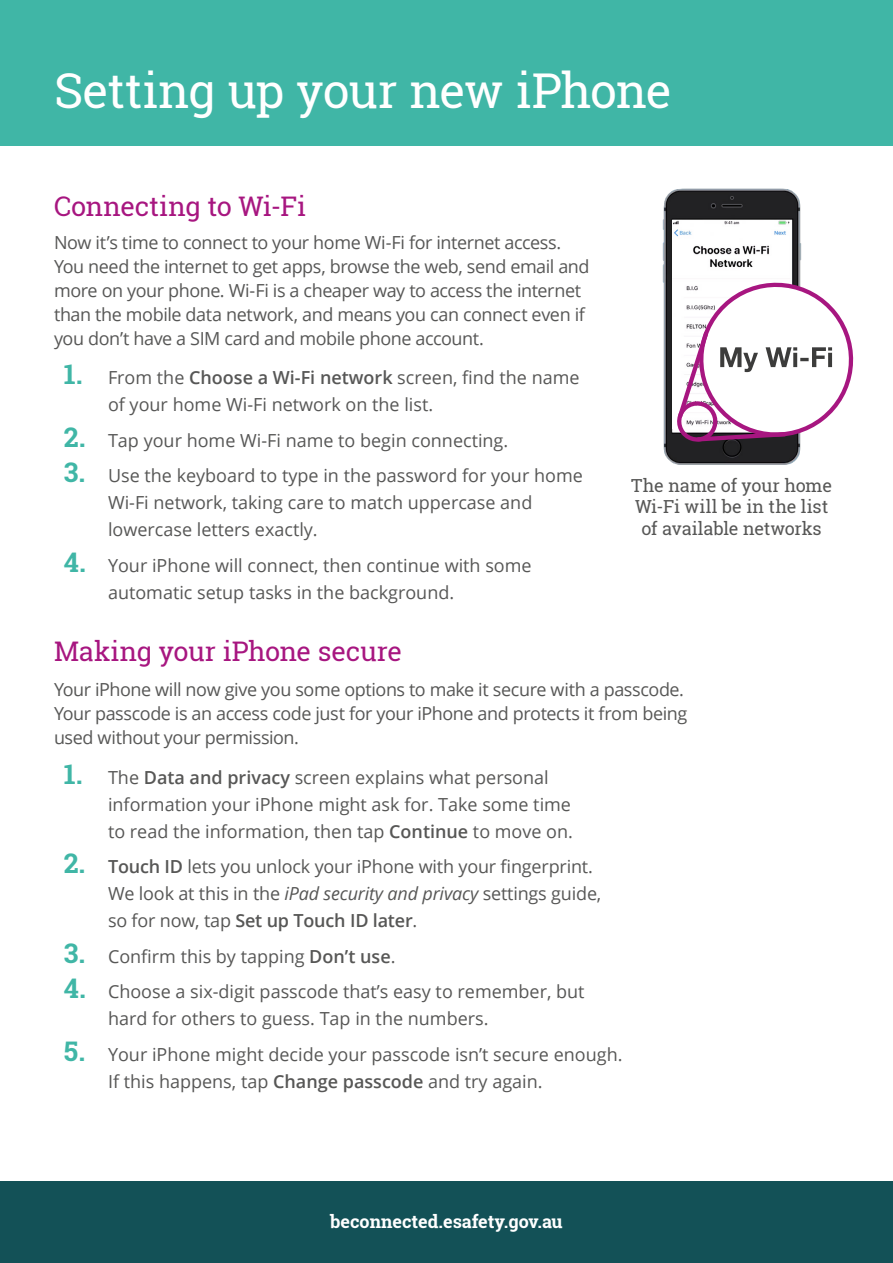
<style>
.page{position:relative;width:893px;height:1263px;background:#fff}
.page>*{position:absolute;margin:0;border:0;box-sizing:border-box;transform-origin:0 0}
.t1{font:48px "Roboto Slab";letter-spacing:-.02em;color:#fff}
.t2{font:27px "Roboto Slab";letter-spacing:-.01em;color:#a71680}
.t3{font:18px/27px "Open Sans";color:#575756}
.t4{font:18px/24px "Open Sans";letter-spacing:-.025em;color:#575756}
.t5{font:18px/21.6px "Roboto Slab";letter-spacing:-.005em;color:#575756;text-align:center}
.t6{font:700 18px "Roboto Slab";color:#fff}
.s1{font-family:"Roboto Slab";font-weight:700;font-size:27px;color:#40b6a6}
.s2{font-weight:600}
.s3{font-style:italic}
</style>
<div class="page">
<div style="left:0;top:1181px;width:893px;height:82px;background:#135157"></div>
<div style="left:0;top:0;width:893px;height:145px;background:#40b6a6"></div>
<img style="left:662px;top:188px;width:140px;height:277px">
<img style="left:672px;top:221px;width:119px;height:54px">
<svg style="left:672px;top:275px;width:182px;height:171px"></svg>
<h1 class="t1" style="left:54px;top:58px;width:619px">Setting up your new iPhone</h1>
<h2 class="t2" style="left:54px;top:188px;width:254px">Connecting to Wi-Fi</h2>
<p class="t4" style="left:54px;top:230px;width:537px">Now it’s time to connect to your home Wi-Fi for internet access.<br>You need the internet to get apps, browse the web, send email and more on your phone. Wi-Fi is a cheaper way to access the internet than the mobile data network, and means you can connect even if you don’t have a SIM card and mobile phone account.</p>
<p class="t3" style="left:108px;top:364px;width:473px;text-indent:-44px"><span class="s1">1.</span> From the <span class="s2">Choose a Wi-Fi network</span> screen, find the name of your home Wi-Fi network on the list.</p>
<p class="t3" style="left:64px;top:426px;width:446px"><span class="s1">2.</span> Tap your home Wi-Fi name to begin connecting.</p>
<p class="t3" style="left:108px;top:462px;width:476px;text-indent:-44px"><span class="s1">3.</span> Use the keyboard to type in the password for your home<br>Wi-Fi network, taking care to match uppercase and lowercase letters exactly.</p>
<p class="t3" style="left:108px;top:551px;width:425px;text-indent:-44px"><span class="s1">4.</span> Your iPhone will connect, then continue with some automatic setup tasks in the background.</p>
<h2 class="t2" style="left:54px;top:633px;width:350px">Making your iPhone secure</h2>
<p class="t4" style="left:54px;top:677px;width:635px">Your iPhone will now give you some options to make it secure with a passcode.<br>Your passcode is an access code just for your iPhone and protects it from being used without your permission.</p>
<p class="t3" style="left:108px;top:763px;width:466px;text-indent:-44px"><span class="s1">1.</span> The <span class="s2">Data and privacy</span> screen explains what personal information your iPhone might ask for. Take some time to read the information, then tap <span class="s2">Continue</span> to move on.</p>
<p class="t3" style="left:108px;top:853px;width:495px;text-indent:-44px"><span class="s1">2.</span> <span class="s2">Touch ID</span> lets you unlock your iPhone with your fingerprint.<br>We look at this in the <span class="s3">iPad security and privacy</span> settings guide, so for now, tap <span class="s2">Set up Touch ID later</span>.</p>
<p class="t3" style="left:64px;top:942px;width:333px"><span class="s1">3.</span> Confirm this by tapping <span class="s2">Don’t use</span>.</p>
<p class="t3" style="left:108px;top:978px;width:478px;text-indent:-44px"><span class="s1">4.</span> Choose a six-digit passcode that’s easy to remember, but hard for others to guess. Tap in the numbers.</p>
<p class="t3" style="left:108px;top:1040px;width:516px;text-indent:-44px"><span class="s1">5.</span> Your iPhone might decide your passcode isn’t secure enough.<br>If this happens, tap <span class="s2">Change passcode</span> and try again.</p>
<p class="t5" style="left:631px;top:474px;width:202px">The name of your home<br>Wi-Fi will be in the list of available networks</p>
<p class="t6" style="left:330px;top:1209px;width:234px">beconnected.esafety.gov.au</p>
</div>
